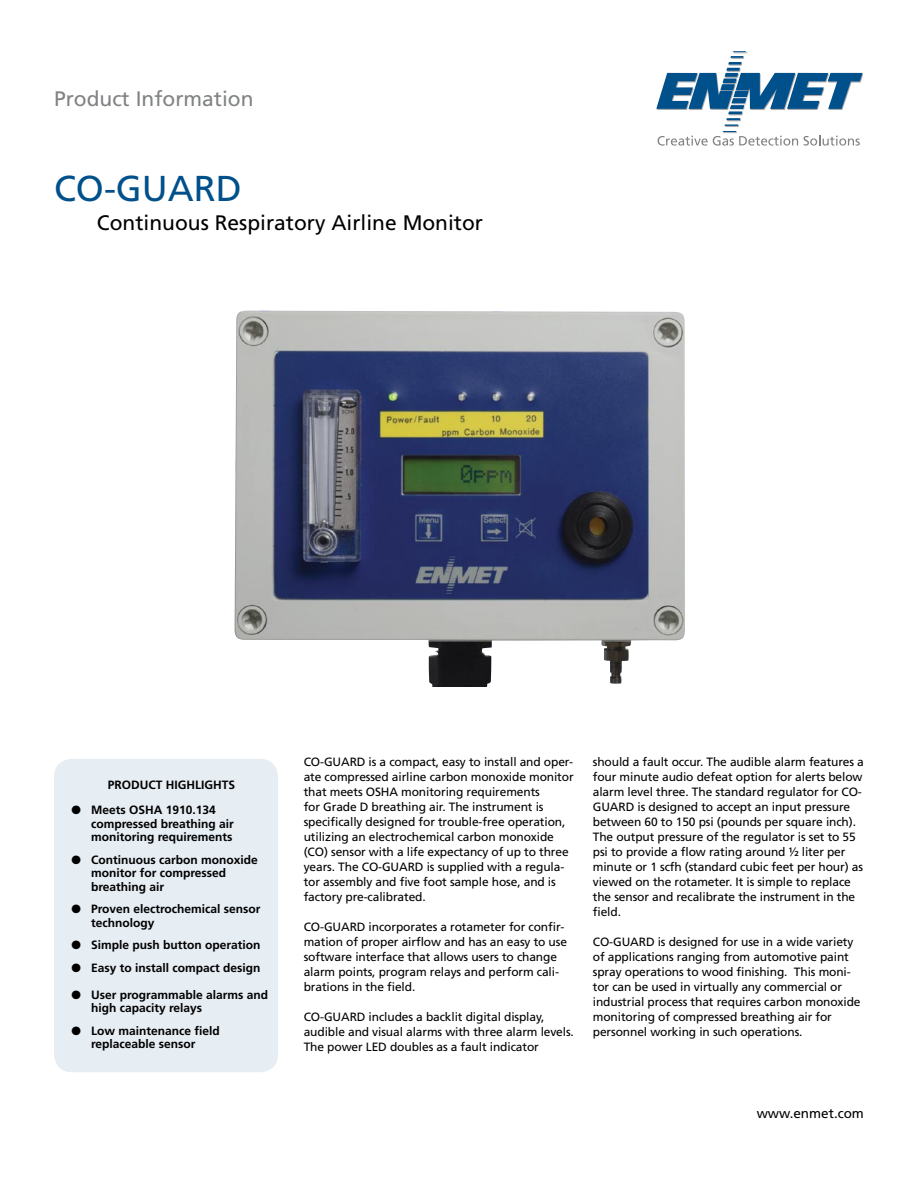
<style>
.page{position:relative;width:918px;height:1188px;background:#fff}
.page>*{position:absolute;margin:0;border:0;box-sizing:border-box;transform-origin:0 0}
.t1{font:36px "Frutiger";color:#00508b}
.t2{font:21px "Frutiger";color:#000}
.t3{font:21px "Frutiger";color:#808284}
.t4{font:13.5px "Frutiger";color:#000}
.t5{font:12px/15px "Frutiger";letter-spacing:-.01em;color:#000}
.t6{font:700 12px/13.5px "Frutiger";color:#000}
</style>
<div class="page">
<svg style="left:656px;top:51px;width:207px;height:95px"></svg>
<div style="left:54px;top:759px;width:224px;height:313px;background:#e6edf3;border-radius:18px"></div>
<img style="left:235px;top:311px;width:450px;height:376px">
<h2 class="t3" style="left:54px;top:87px;width:201px">Product Information</h2>
<h1 class="t1" style="left:54px;top:167px;width:189px">CO-GUARD</h1>
<h2 class="t2" style="left:97px;top:210px;width:388px">Continuous Respiratory Airline Monitor</h2>
<p class="t6" style="left:108px;top:778px;width:129px">PRODUCT HIGHLIGHTS</p>
<p class="t6" style="left:91px;top:803px;width:144px;text-indent:-20px">● Meets OSHA 1910.134 compressed breathing air monitoring requirements</p>
<p class="t6" style="left:91px;top:853px;width:168px;text-indent:-20px">● Continuous carbon monoxide monitor for compressed breathing air</p>
<p class="t6" style="left:91px;top:902px;width:171px;text-indent:-20px">● Proven electrochemical sensor technology</p>
<p class="t6" style="left:72px;top:938px;width:190px">● Simple push button operation</p>
<p class="t6" style="left:72px;top:961px;width:190px">● Easy to install compact design</p>
<p class="t6" style="left:91px;top:988px;width:179px;text-indent:-20px">● User programmable alarms and high capacity relays</p>
<p class="t6" style="left:72px;top:1024px;width:150px;text-align:center">● Low maintenance field replaceable sensor</p>
<p class="t5" style="left:304px;top:755px;width:271px">CO-GUARD is a compact, easy to install and oper&shy;ate compressed airline carbon monoxide monitor that meets OSHA monitoring requirements<br>for Grade D breathing air. The instrument is specifically designed for trouble-free operation, utilizing an electrochemical carbon monoxide (CO) sensor with a life expectancy of up to three years. The CO-GUARD is supplied with a regula&shy;tor assembly and five foot sample hose, and is factory pre-calibrated.</p>
<p class="t5" style="left:304px;top:920px;width:265px">CO-GUARD incorporates a rotameter for confir&shy;mation of proper airflow and has an easy to use software interface that allows users to change alarm points, program relays and perform cali&shy;brations in the field.</p>
<p class="t5" style="left:304px;top:1010px;width:272px">CO-GUARD includes a backlit digital display, audible and visual alarms with three alarm levels.<br>The power LED doubles as a fault indicator</p>
<p class="t5" style="left:593px;top:755px;width:273px">should a fault occur. The audible alarm features a four minute audio defeat option for alerts below alarm level three. The standard regulator for CO-GUARD is designed to accept an input pressure between 60 to 150 psi (pounds per square inch).<br>The output pressure of the regulator is set to 55 psi to provide a flow rating around ½ liter per minute or 1 scfh (standard cubic feet per hour) as viewed on the rotameter. It is simple to replace the sensor and recalibrate the instrument in the field.</p>
<p class="t5" style="left:593px;top:935px;width:269px">CO-GUARD is designed for use in a wide variety of applications ranging from automotive paint spray operations to wood finishing. This moni&shy;tor can be used in virtually any commercial or industrial process that requires carbon monoxide monitoring of compressed breathing air for personnel working in such operations.</p>
<p class="t4" style="left:757px;top:1105px;width:109px">www.enmet.com</p>
</div>
